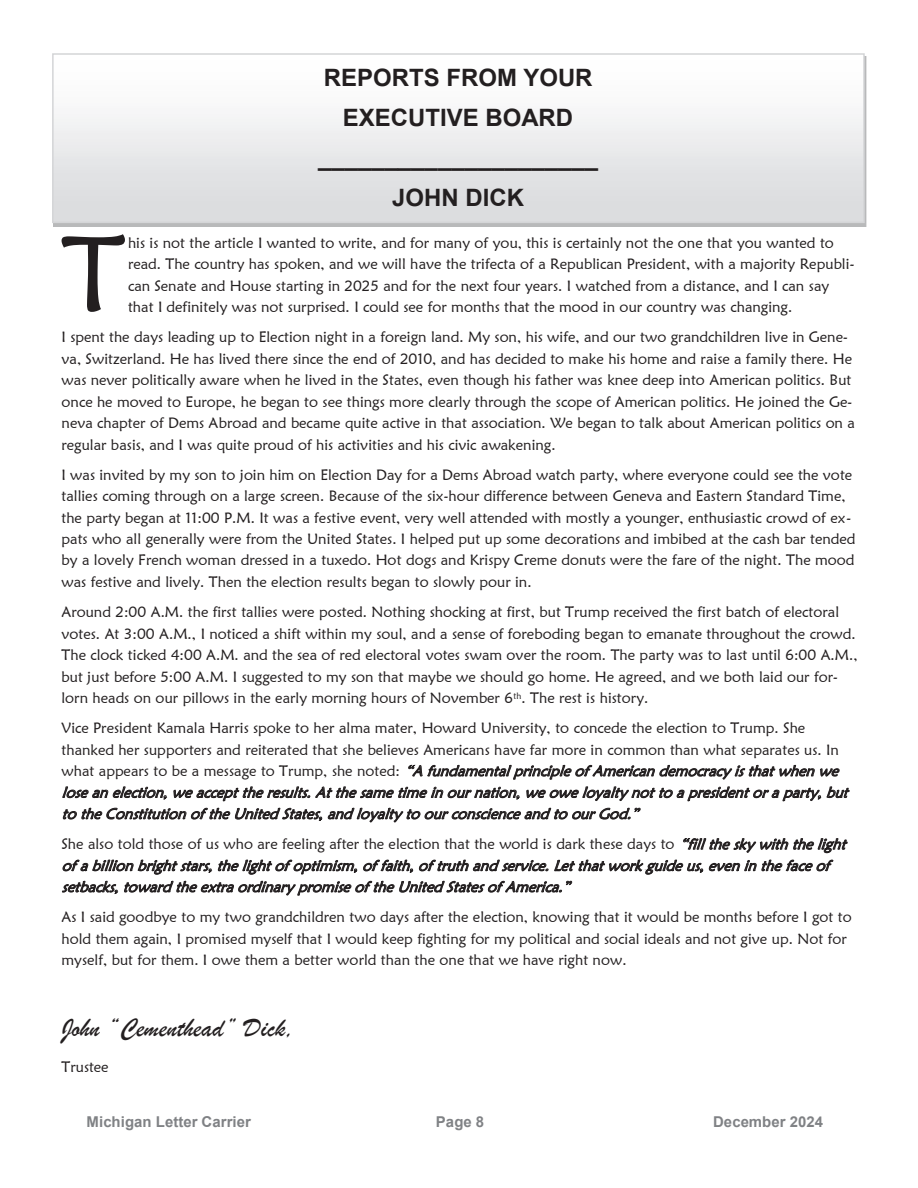
<style>
.page{position:relative;width:918px;height:1188px;background:#fff}
.page>*{position:absolute;margin:0;border:0;box-sizing:border-box;transform-origin:0 0}
.t1{font:108.45px "Maiandra GD";color:#231f20}
.t2{font:27px "Brush Script";color:#231f20}
.t3{font:700 24px/40px "Arial";color:#231f20;text-align:center}
.t4{font:15px/21.5px "Maiandra GD";color:#231f20}
.t5{font:italic 15px/21.3px "Maiandra GD";color:#231f20}
.t6{font:700 15px "Arial";letter-spacing:.005em;color:#808285}
.s1{font-style:italic}
.s2{font-style:normal}
</style>
<div class="page">
<div style="left:53px;top:54px;width:811px;height:168px;background:linear-gradient(to bottom,#fff,#d8d9dc)"></div>
<div style="left:52px;top:53px;width:813px;height:170px;border:2px solid #d4d5d7"></div>
<p class="t3" style="left:318px;top:58px;width:281px">REPORTS FROM YOUR<br>EXECUTIVE BOARD _____________________<br>JOHN DICK</p>
<p class="t1" style="left:62px;top:207px;width:66px">T</p>
<p class="t4" style="left:128px;top:232px;width:728px">his is not the article I wanted to write, and for many of you, this is certainly not the one that you wanted to read. The country has spoken, and we will have the trifecta of a Republican President, with a majority Republi&shy;can Senate and House starting in 2025 and for the next four years. I watched from a distance, and I can say that I definitely was not surprised. I could see for months that the mood in our country was changing.</p>
<p class="t4" style="left:62px;top:326px;width:795px">I spent the days leading up to Election night in a foreign land. My son, his wife, and our two grandchildren live in Gene&shy;va, Switzerland. He has lived there since the end of 2010, and has decided to make his home and raise a family there. He was never politically aware when he lived in the States, even though his father was knee deep into American politics. But once he moved to Europe, he began to see things more clearly through the scope of American politics. He joined the Ge&shy;neva chapter of Dems Abroad and became quite active in that association. We began to talk about American politics on a regular basis, and I was quite proud of his activities and his civic awakening.</p>
<p class="t4" style="left:62px;top:464px;width:795px">I was invited by my son to join him on Election Day for a Dems Abroad watch party, where everyone could see the vote tallies coming through on a large screen. Because of the six-hour difference between Geneva and Eastern Standard Time, the party began at 11:00 P.M. It was a festive event, very well attended with mostly a younger, enthusiastic crowd of ex&shy;pats who all generally were from the United States. I helped put up some decorations and imbibed at the cash bar tended by a lovely French woman dressed in a tuxedo. Hot dogs and Krispy Creme donuts were the fare of the night. The mood was festive and lively. Then the election results began to slowly pour in.</p>
<p class="t4" style="left:62px;top:601px;width:798px">Around 2:00 A.M. the first tallies were posted. Nothing shocking at first, but Trump received the first batch of electoral votes. At 3:00 A.M., I noticed a shift within my soul, and a sense of foreboding began to emanate throughout the crowd.<br>The clock ticked 4:00 A.M. and the sea of red electoral votes swam over the room. The party was to last until 6:00 A.M., but just before 5:00 A.M. I suggested to my son that maybe we should go home. He agreed, and we both laid our for&shy;lorn heads on our pillows in the early morning hours of November 6<sup>th</sup>. The rest is history.</p>
<p class="t4" style="left:62px;top:717px;width:793px">Vice President Kamala Harris spoke to her alma mater, Howard University, to concede the election to Trump. She thanked her supporters and reiterated that she believes Americans have far more in common than what separates us. In w h a t a p p e a r s t o b e a m e s s a g e t o T r u m p , s h e n o t e d : <span class="s1">“AfundamentalprincipleofAmericandemocracyisthatwhenwe loseanelection,weaccepttheresults.Atthesametimeinournation,weoweloyaltynottoapresidentoraparty,but totheConstitutionoftheUnitedStates,andloyaltytoourconscienceandtoourGod.”</span></p>
<p class="t5" style="left:62px;top:833px;width:791px"><span class="s2">She also told those of us who are feeling after the election that the world is dark these days to</span> “filltheskywiththelight ofabillionbrightstars,thelightofoptimism,offaith,oftruthandservice.Letthatworkguideus,eveninthefaceof setbacks,towardtheextraordinarypromiseoftheUnitedStatesofAmerica.”</p>
<p class="t4" style="left:62px;top:906px;width:792px">As I said goodbye to my two grandchildren two days after the election, knowing that it would be months before I got to hold them again, I promised myself that I would keep fighting for my political and social ideals and not give up. Not for myself, but for them. I owe them a better world than the one that we have right now.</p>
<p class="t2" style="left:62px;top:1011px;width:234px">John “Cementhead” Dick,</p>
<p class="t4" style="left:62px;top:1055px;width:49px">Trustee</p>
<p class="t6" style="left:86px;top:1112px;width:166px">Michigan Letter Carrier</p>
<p class="t6" style="left:436px;top:1112px;width:50px">Page 8</p>
<p class="t6" style="left:713px;top:1112px;width:112px">December 2024</p>
</div>
